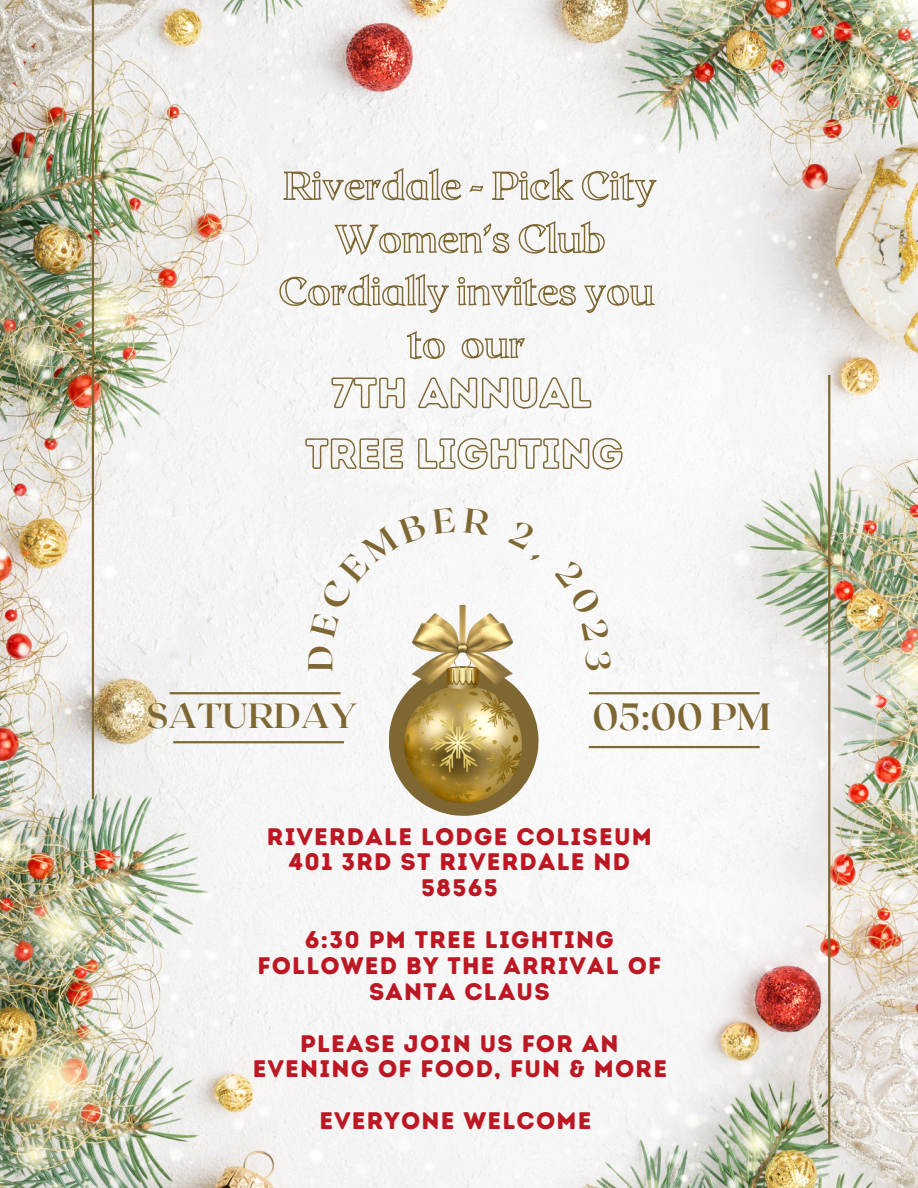
<style>
.page{position:relative;width:918px;height:1188px;background:#fff}
.page>*{position:absolute;margin:0;border:0;box-sizing:border-box;transform-origin:0 0}
.t1{font:700 37.95px "Roxborough CF";color:#7e6732}
.t2{font:700 34.95px "Roxborough CF";color:#7e6732}
.t3{font:700 34.5px "Roxborough CF";color:#7e6732}
.t4{font:24px/25.8px "Intro Rust Base";letter-spacing:.05em;color:#bc1823;text-align:center}
</style>
<div class="page">
<img style="left:0;top:0;width:918px;height:1188px">
<hr style="left:170px;top:692px;width:170px;height:2px;background:#7e6732">
<hr style="left:589px;top:692px;width:171px;height:2px;background:#7e6732">
<hr style="left:92px;top:0;width:2px;height:799px;background:#7e6732">
<hr style="left:173px;top:741px;width:171px;height:2px;background:#7e6732">
<hr style="left:589px;top:746px;width:171px;height:2px;background:#7e6732">
<svg style="left:389px;top:666px;width:150px;height:150px"></svg>
<hr style="left:828px;top:375px;width:2px;height:768px;background:#7e6732">
<img style="left:405px;top:606px;width:117px;height:196px">
<svg style="left:407px;top:331px;width:38px;height:28px"></svg>
<svg style="left:279px;top:274px;width:375px;height:39px"></svg>
<svg style="left:305px;top:438px;width:318px;height:31px"></svg>
<svg style="left:331px;top:377px;width:260px;height:32px"></svg>
<svg style="left:276px;top:167px;width:381px;height:41px"></svg>
<svg style="left:333px;top:220px;width:273px;height:37px"></svg>
<svg style="left:462px;top:338px;width:64px;height:20px"></svg>
<svg style="left:310px;top:507px;width:146px;height:132px"></svg>
<svg style="left:463px;top:507px;width:28px;height:28px"></svg>
<svg style="left:508px;top:519px;width:32px;height:44px"></svg>
<svg style="left:554px;top:559px;width:56px;height:83px"></svg>
<svg style="left:586px;top:651px;width:25px;height:19px"></svg>
<p class="t3" style="left:298px;top:672px;width:28px;rotate:-90deg">D</p>
<p class="t2" style="left:147px;top:693px;width:213px">SATURDAY</p>
<p class="t1" style="left:592px;top:692px;width:180px">05:00 PM</p>
<p class="t4" style="left:267px;top:823px;width:386px">RIVERDALE LODGE COLISEUM<br>401 3RD ST RIVERDALE ND</p>
<p class="t4" style="left:421px;top:875px;width:78px">58565</p>
<p class="t4" style="left:258px;top:927px;width:405px">6:30 PM TREE LIGHTING<br>FOLLOWED BY THE ARRIVAL OF<br>SANTA CLAUS</p>
<p class="t4" style="left:253px;top:1030px;width:416px">PLEASE JOIN US FOR AN<br>EVENING OF FOOD, FUN &amp; MORE</p>
<p class="t4" style="left:320px;top:1108px;width:274px">EVERYONE WELCOME</p>
</div>
